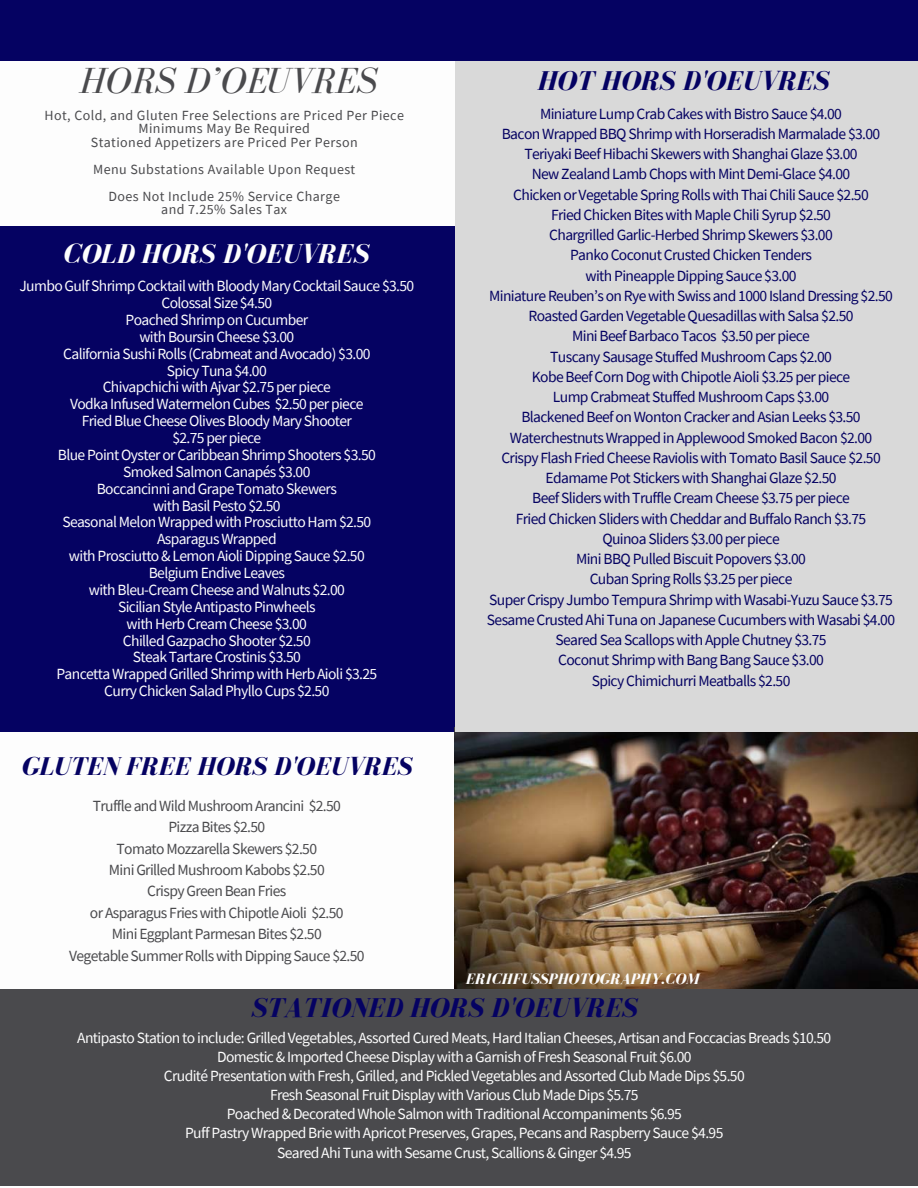
<style>
.page{position:relative;width:918px;height:1188px;background:#fff}
.page>*{position:absolute;margin:0;border:0;box-sizing:border-box;transform-origin:0 0}
.t1{font:italic 37.35px "Bodoni FLF";color:#4a4a4d}
.t2{font:italic 700 28.05px "Bodoni FLF";color:#050262}
.t3{font:italic 700 28.05px "Bodoni FLF";color:#fdfdfd}
.t4{font:italic 700 26.4px "Bodoni FLF";color:#050262}
.t5{font:15.6px/16.8px "Source Sans Pro";letter-spacing:-.04em;color:#fdfdfd;text-align:center}
.t6{font:15.6px/20.2px "Source Sans Pro";letter-spacing:-.04em;color:#050262;text-align:center}
.t7{font:15.6px/21.5px "Source Sans Pro";letter-spacing:-.04em;color:#4a4a4d;text-align:center}
.t8{font:italic 700 15.6px "Bodoni FLF";color:#fdfdfd}
.t9{font:13.95px/13.5px "Source Sans Pro";letter-spacing:.03em;color:#4a4a4d;text-align:center}
</style>
<div class="page">
<div style="left:0;top:226px;width:458px;height:505px;background:#050262"></div>
<img style="left:454px;top:728px;width:464px;height:261px">
<div style="left:0;top:989px;width:918px;height:197px;background:#4a4a4d"></div>
<div style="left:455px;top:59px;width:463px;height:673px;background:#d9d9d9"></div>
<div style="left:0;top:0;width:918px;height:61px;background:#050262"></div>
<h1 class="t1" style="left:80px;top:61px;width:300px">HORS D’OEUVRES</h1>
<p class="t9" style="left:45px;top:108px;width:361px">Hot, Cold, and Gluten Free Selections are Priced Per Piece<br>Minimums May Be Required<br>Stationed Appetizers are Priced Per Person</p>
<p class="t9" style="left:93px;top:155px;width:264px;line-height:27px">Menu Substations Available Upon Request<br>Does Not Include 25% Service Charge</p>
<p class="t9" style="left:161px;top:203px;width:127px">and 7.25% Sales Tax</p>
<h2 class="t3" style="left:63px;top:239px;width:307px">COLD HORS D'OEUVRES</h2>
<p class="t5" style="left:19px;top:277px;width:396px">Jumbo Gulf Shrimp Cocktail with Bloody Mary Cocktail Sauce $3.50<br>Colossal Size $4.50<br>Poached Shrimp on Cucumber<br>with Boursin Cheese $3.00<br>California Sushi Rolls (Crabmeat and Avocado) $3.00<br>Spicy Tuna $4.00<br>Chivapchichi with Ajvar $2.75 per piece<br>Vodka Infused Watermelon Cubes $2.50 per piece<br>Fried Blue Cheese Olives Bloody Mary Shooter<br>$2.75 per piece<br>Blue Point Oyster or Caribbean Shrimp Shooters $3.50<br>Smoked Salmon Canapés $3.00<br>Boccancinni and Grape Tomato Skewers<br>with Basil Pesto $2.50<br>Seasonal Melon Wrapped with Prosciutto Ham $2.50<br>Asparagus Wrapped<br>with Prosciutto &amp; Lemon Aioli Dipping Sauce $2.50<br>Belgium Endive Leaves<br>with Bleu-Cream Cheese and Walnuts $2.00<br>Sicilian Style Antipasto Pinwheels<br>with Herb Cream Cheese $3.00<br>Chilled Gazpacho Shooter $2.50<br>Steak Tartare Crostinis $3.50<br>Pancetta Wrapped Grilled Shrimp with Herb Aioli $3.25<br>Curry Chicken Salad Phyllo Cups $2.50</p>
<h3 class="t4" style="left:21px;top:752px;width:392px">GLUTEN FREE HORS D'OEUVRES</h3>
<p class="t7" style="left:69px;top:795px;width:297px">Truffle and Wild Mushroom Arancini $2.50<br>Pizza Bites $2.50<br>Tomato Mozzarella Skewers $2.50<br>Mini Grilled Mushroom Kabobs $2.50<br>Crispy Green Bean Fries<br>or Asparagus Fries with Chipotle Aioli $2.50<br>Mini Eggplant Parmesan Bites $2.50<br>Vegetable Summer Rolls with Dipping Sauce $2.50</p>
<h2 class="t2" style="left:537px;top:66px;width:292px">HOT HORS D'OEUVRES</h2>
<p class="t6" style="left:487px;top:103px;width:410px">Miniature Lump Crab Cakes with Bistro Sauce $4.00<br>Bacon Wrapped BBQ Shrimp with Horseradish Marmalade $3.00<br>Teriyaki Beef Hibachi Skewers with Shanghai Glaze $3.00<br>New Zealand Lamb Chops with Mint Demi-Glace $4.00<br>Chicken or Vegetable Spring Rolls with Thai Chili Sauce $2.50<br>Fried Chicken Bites with Maple Chili Syrup $2.50<br>Chargrilled Garlic-Herbed Shrimp Skewers $3.00<br>Panko Coconut Crusted Chicken Tenders<br>with Pineapple Dipping Sauce $3.00<br>Miniature Reuben’s on Rye with Swiss and 1000 Island Dressing $2.50<br>Roasted Garden Vegetable Quesadillas with Salsa $2.50<br>Mini Beef Barbaco Tacos $3.50 per piece<br>Tuscany Sausage Stuffed Mushroom Caps $2.00<br>Kobe Beef Corn Dog with Chipotle Aioli $3.25 per piece<br>Lump Crabmeat Stuffed Mushroom Caps $3.00<br>Blackened Beef on Wonton Cracker and Asian Leeks $3.50<br>Waterchestnuts Wrapped in Applewood Smoked Bacon $2.00<br>Crispy Flash Fried Cheese Raviolis with Tomato Basil Sauce $2.50<br>Edamame Pot Stickers with Shanghai Glaze $2.50<br>Beef Sliders with Truffle Cream Cheese $3.75 per piece<br>Fried Chicken Sliders with Cheddar and Buffalo Ranch $3.75<br>Quinoa Sliders $3.00 per piece<br>Mini BBQ Pulled Biscuit Popovers $3.00<br>Cuban Spring Rolls $3.25 per piece<br>Super Crispy Jumbo Tempura Shrimp with Wasabi-Yuzu Sauce $3.75<br>Sesame Crusted Ahi Tuna on Japanese Cucumbers with Wasabi $4.00<br>Seared Sea Scallops with Apple Chutney $3.75<br>Coconut Shrimp with Bang Bang Sauce $3.00<br>Spicy Chimichurri Meatballs $2.50</p>
<p class="t8" style="left:466px;top:970px;width:235px">ERICHFUSSPHOTOGRAPHY.COM</p>
<h2 class="t2" style="left:251px;top:993px;width:388px">STATIONED HORS D'OEUVRES</h2>
<p class="t5" style="left:77px;top:1028px;width:756px;line-height:19px">Antipasto Station to include: Grilled Vegetables, Assorted Cured Meats, Hard Italian Cheeses, Artisan and Foccacias Breads $10.50<br>Domestic &amp; Imported Cheese Display with a Garnish of Fresh Seasonal Fruit $6.00<br>Crudité Presentation with Fresh, Grilled, and Pickled Vegetables and Assorted Club Made Dips $5.50<br>Fresh Seasonal Fruit Display with Various Club Made Dips $5.75<br>Poached &amp; Decorated Whole Salmon with Traditional Accompaniments $6.95<br>Puff Pastry Wrapped Brie with Apricot Preserves, Grapes, Pecans and Raspberry Sauce $4.95<br>Seared Ahi Tuna with Sesame Crust, Scallions &amp; Ginger $4.95</p>
</div>
